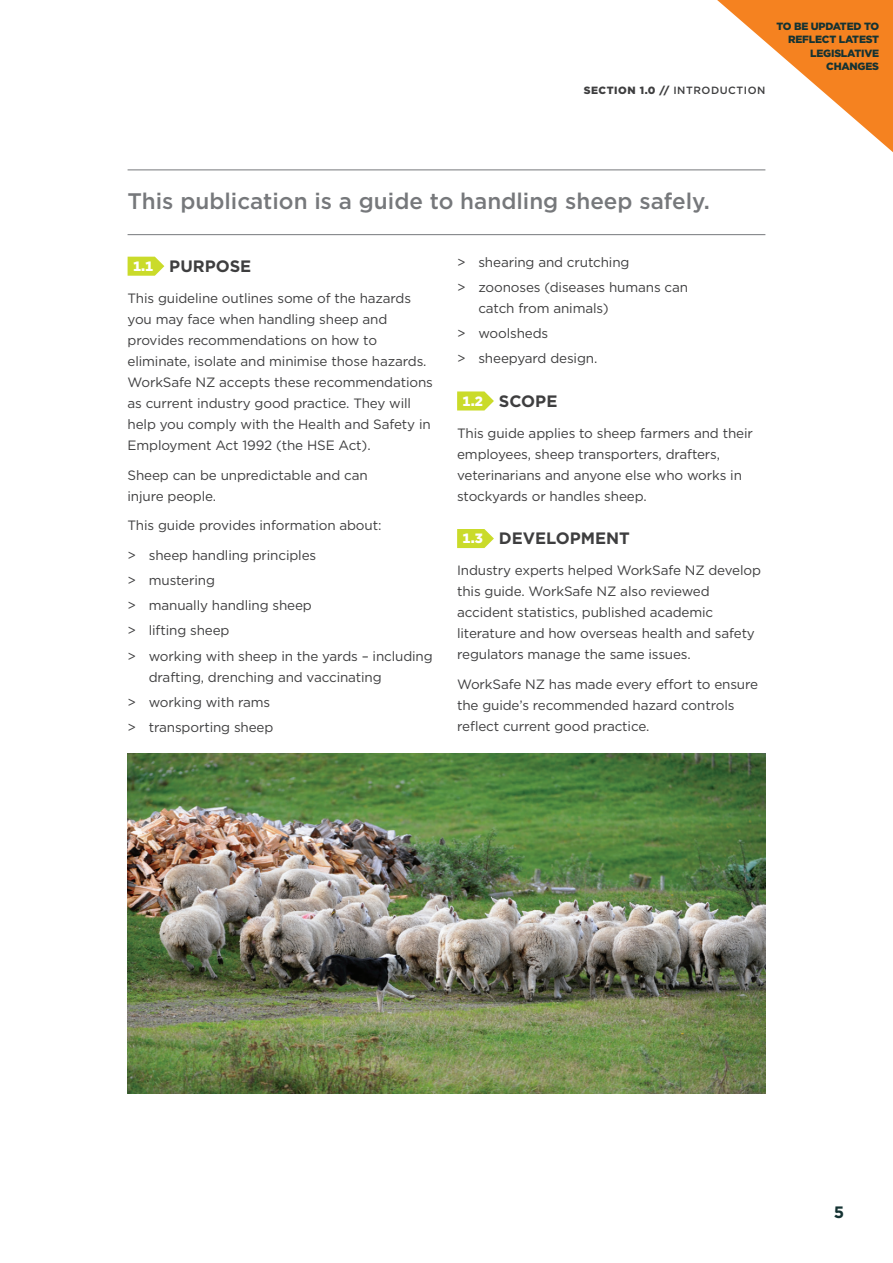
<style>
.page{position:relative;width:893px;height:1263px;background:#fff}
.page>*{position:absolute;margin:0;border:0;box-sizing:border-box;transform-origin:0 0}
.Intro___Quote{font:500 22.5px "Gotham";color:#76787b}
.Heading_2{font:700 16.5px "Gotham";color:#3e3e3f}
.t1{font:700 16.5px "Gotham";color:#153333}
.Body{font:13.5px/21px "Gotham";letter-spacing:-.01em;color:#3e3e3f}
.t2{font:900 13.5px "Gotham";color:#fff}
.date{font:900 10.5px/13.5px "Gotham";letter-spacing:-.02em;color:#153333;text-align:right}
.t3{font:900 10.5px "Gotham";letter-spacing:.05em;color:#3e3e3f}
.s1{font-weight:500}
</style>
<div class="page">
<hr style="left:128px;top:169px;width:637px;height:1px;background:#76787b">
<hr style="left:128px;top:234px;width:637px;height:1px;background:#76787b">
<svg style="left:128px;top:257px;width:36px;height:19px"></svg>
<svg style="left:457px;top:391px;width:37px;height:19px"></svg>
<svg style="left:457px;top:529px;width:37px;height:19px"></svg>
<img style="left:128px;top:753px;width:637px;height:340px">
<svg style="left:717px;top:0;width:176px;height:152px"></svg>
<p class="t3" style="left:584px;top:83px;width:183px">SECTION 1.0 // <span class="s1">INTRODUCTION</span></p>
<p class="date" style="left:776px;top:19px;width:104px">TO BE UPDATED TO<br>REFLECT LATEST<br>LEGISLATIVE<br>CHANGES</p>
<p class="Intro___Quote" style="left:128px;top:186px;width:584px">This publication is a guide to handling sheep safely.</p>
<p class="t2" style="left:133px;top:257px;width:22px">1.1</p>
<p class="Heading_2" style="left:169px;top:255px;width:84px">PURPOSE</p>
<p class="Body" style="left:128px;top:287px;width:307px">This guideline outlines some of the hazards you may face when handling sheep and provides recommendations on how to eliminate, isolate and minimise those hazards.<br>WorkSafe NZ accepts these recommendations as current industry good practice. They will help you comply with the Health and Safety in Employment Act 1992 (the HSE Act).</p>
<p class="Body" style="left:128px;top:464px;width:242px">Sheep can be unpredictable and can injure people.</p>
<p class="Body" style="left:128px;top:514px;width:255px">This guide provides information about:</p>
<p class="Body" style="left:128px;top:544px;width:190px">&gt; sheep handling principles</p>
<p class="Body" style="left:128px;top:569px;width:89px">&gt; mustering</p>
<p class="Body" style="left:128px;top:595px;width:186px">&gt; manually handling sheep</p>
<p class="Body" style="left:128px;top:620px;width:104px">&gt; lifting sheep</p>
<p class="Body" style="left:149px;top:645px;width:285px;text-indent:-21px">&gt; working with sheep in the yards – including drafting, drenching and vaccinating</p>
<p class="Body" style="left:128px;top:691px;width:144px">&gt; working with rams</p>
<p class="Body" style="left:128px;top:717px;width:147px">&gt; transporting sheep</p>
<p class="Body" style="left:457px;top:251px;width:174px">&gt; shearing and crutching</p>
<p class="Body" style="left:478px;top:276px;width:211px;text-indent:-21px">&gt; zoonoses (diseases humans can catch from animals)</p>
<p class="Body" style="left:457px;top:323px;width:93px">&gt; woolsheds</p>
<p class="Body" style="left:457px;top:348px;width:142px">&gt; sheepyard design.</p>
<p class="t2" style="left:463px;top:391px;width:22px">1.2</p>
<p class="Heading_2" style="left:499px;top:390px;width:60px">SCOPE</p>
<p class="Body" style="left:457px;top:422px;width:297px">This guide applies to sheep farmers and their employees, sheep transporters, drafters, veterinarians and anyone else who works in stockyards or handles sheep.</p>
<p class="t2" style="left:463px;top:529px;width:22px">1.3</p>
<p class="Heading_2" style="left:499px;top:528px;width:133px">DEVELOPMENT</p>
<p class="Body" style="left:457px;top:560px;width:305px">Industry experts helped WorkSafe NZ develop this guide. WorkSafe NZ also reviewed accident statistics, published academic literature and how overseas health and safety regulators manage the same issues.</p>
<p class="Body" style="left:457px;top:673px;width:303px">WorkSafe NZ has made every effort to ensure the guide’s recommended hazard controls reflect current good practice.</p>
<p class="t1" style="left:834px;top:1201px;width:12px">5</p>
</div>
